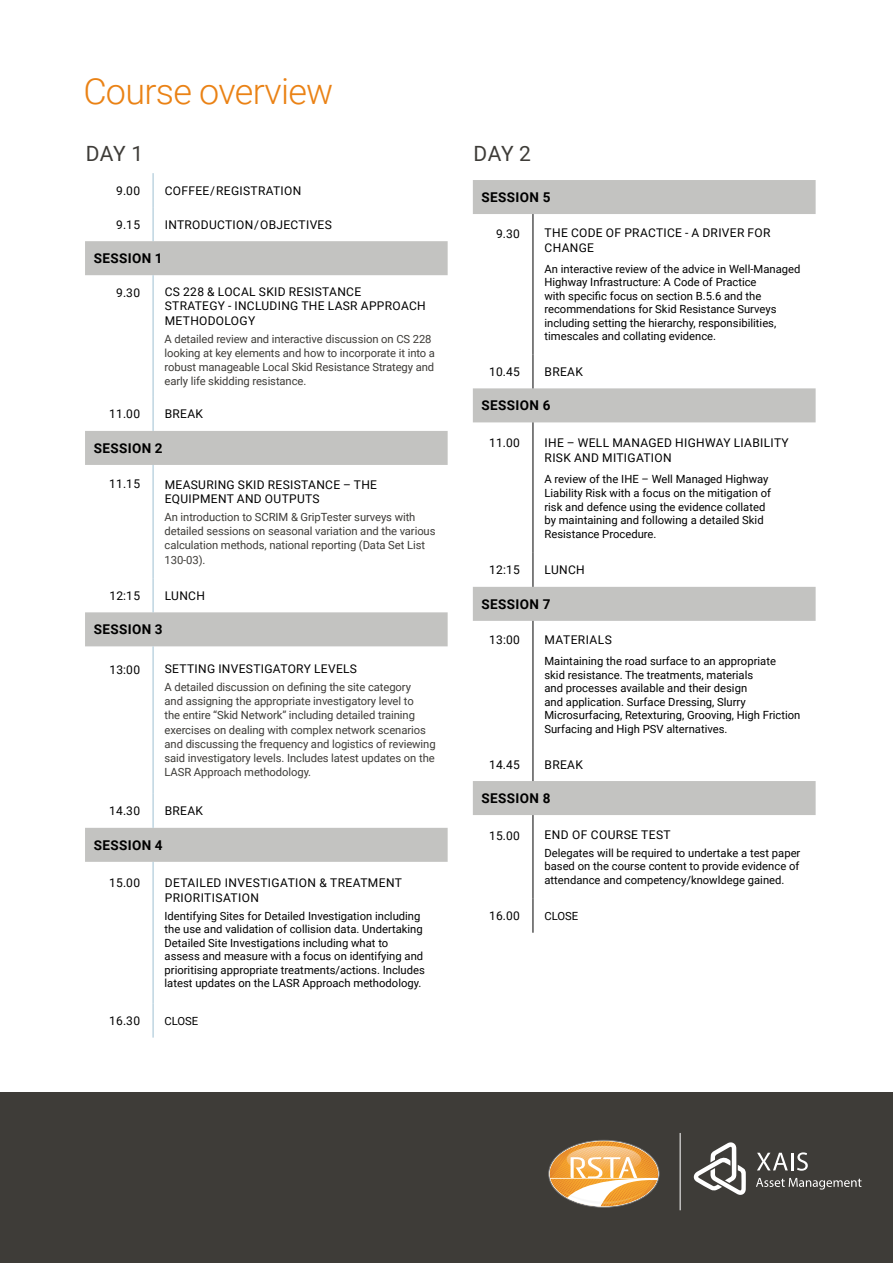
<style>
.page{position:relative;width:893px;height:1263px;background:#fff}
.page>*{position:absolute;margin:0;border:0;box-sizing:border-box;transform-origin:0 0}
.t1{font:300 36px "Roboto";letter-spacing:-.02em;color:#ea8215}
.t2{font:21px "Roboto";color:#3e3c38}
.t3{font:700 13.5px "Roboto";letter-spacing:.025em;color:#000}
.t4{font:12px/14.4px "Roboto";letter-spacing:.025em;color:#000}
.t5{font:11.25px/13.5px "Roboto";color:#000}
.t6{font:11.25px/14.2px "Roboto";letter-spacing:-.01em;color:#3e3c38}
</style>
<div class="page">
<div style="left:0;top:1093px;width:893px;height:170px;background:#3e3c38"></div>
<svg style="left:548px;top:1140px;width:112px;height:68px"></svg>
<hr style="left:680px;top:1133px;width:1px;height:77px;background:#fff">
<svg style="left:693px;top:1142px;width:53px;height:53px"></svg>
<svg style="left:757px;top:1152px;width:51px;height:19px"></svg>
<svg style="left:756px;top:1178px;width:105px;height:11px"></svg>
<svg style="left:85px;top:241px;width:363px;height:621px"></svg>
<hr style="left:153px;top:173px;width:1px;height:34px;background:#9fc0d2">
<hr style="left:153px;top:207px;width:1px;height:34px;background:#9fc0d2">
<hr style="left:153px;top:275px;width:1px;height:122px;background:#9fc0d2">
<hr style="left:153px;top:397px;width:1px;height:34px;background:#9fc0d2">
<hr style="left:153px;top:465px;width:1px;height:113px;background:#9fc0d2">
<hr style="left:153px;top:578px;width:1px;height:34px;background:#9fc0d2">
<hr style="left:153px;top:646px;width:1px;height:148px;background:#9fc0d2">
<hr style="left:153px;top:794px;width:1px;height:34px;background:#9fc0d2">
<hr style="left:153px;top:862px;width:1px;height:141px;background:#9fc0d2">
<hr style="left:153px;top:1003px;width:1px;height:34px;background:#9fc0d2">
<svg style="left:473px;top:180px;width:343px;height:635px"></svg>
<hr style="left:533px;top:214px;width:1px;height:140px;background:#000">
<hr style="left:533px;top:354px;width:1px;height:34px;background:#000">
<hr style="left:533px;top:422px;width:1px;height:131px;background:#000">
<hr style="left:533px;top:553px;width:1px;height:34px;background:#000">
<hr style="left:533px;top:621px;width:1px;height:126px;background:#000">
<hr style="left:533px;top:747px;width:1px;height:34px;background:#000">
<hr style="left:533px;top:815px;width:1px;height:84px;background:#000">
<hr style="left:533px;top:899px;width:1px;height:34px;background:#000">
<h1 class="t1" style="left:83px;top:76px;width:252px">Course overview</h1>
<h2 class="t2" style="left:86px;top:144px;width:59px">DAY 1</h2>
<p class="t4" style="left:116px;top:184px;width:25px">9.00</p>
<p class="t4" style="left:165px;top:184px;width:138px">COFFEE/REGISTRATION</p>
<p class="t4" style="left:116px;top:218px;width:25px">9.15</p>
<p class="t4" style="left:165px;top:218px;width:169px">INTRODUCTION/OBJECTIVES</p>
<p class="t3" style="left:94px;top:253px;width:70px">SESSION 1</p>
<p class="t4" style="left:116px;top:287px;width:25px">9.30</p>
<p class="t4" style="left:165px;top:285px;width:262px">CS 228 &amp; LOCAL SKID RESISTANCE<br>STRATEGY - INCLUDING THE LASR APPROACH<br>METHODOLOGY</p>
<p class="t6" style="left:165px;top:332px;width:272px">A detailed review and interactive discussion on CS 228 looking at key elements and how to incorporate it into a robust manageable Local Skid Resistance Strategy and early life skidding resistance.</p>
<p class="t4" style="left:109px;top:408px;width:33px">11.00</p>
<p class="t4" style="left:165px;top:408px;width:40px">BREAK</p>
<p class="t3" style="left:94px;top:443px;width:70px">SESSION 2</p>
<p class="t4" style="left:109px;top:478px;width:33px">11.15</p>
<p class="t4" style="left:165px;top:478px;width:214px">MEASURING SKID RESISTANCE – THE<br>EQUIPMENT AND OUTPUTS</p>
<p class="t6" style="left:165px;top:511px;width:272px">An introduction to SCRIM &amp; GripTester surveys with detailed sessions on seasonal variation and the various calculation methods, national reporting (Data Set List 130-03).</p>
<p class="t4" style="left:109px;top:589px;width:32px">12:15</p>
<p class="t4" style="left:165px;top:589px;width:42px">LUNCH</p>
<p class="t3" style="left:94px;top:624px;width:70px">SESSION 3</p>
<p class="t4" style="left:109px;top:664px;width:32px">13:00</p>
<p class="t4" style="left:165px;top:662px;width:194px">SETTING INVESTIGATORY LEVELS</p>
<p class="t6" style="left:165px;top:679px;width:273px">A detailed discussion on defining the site category<br>and assigning the appropriate investigatory level to<br>the entire “Skid Network” including detailed training exercises on dealing with complex network scenarios and discussing the frequency and logistics of reviewing said investigatory levels. Includes latest updates on the LASR Approach methodology.</p>
<p class="t4" style="left:109px;top:805px;width:33px">14.30</p>
<p class="t4" style="left:165px;top:805px;width:40px">BREAK</p>
<p class="t3" style="left:94px;top:840px;width:70px">SESSION 4</p>
<p class="t4" style="left:109px;top:876px;width:33px">15.00</p>
<p class="t4" style="left:165px;top:877px;width:239px">DETAILED INVESTIGATION &amp; TREATMENT<br>PRIORITISATION</p>
<p class="t5" style="left:165px;top:910px;width:262px">Identifying Sites for Detailed Investigation including the use and validation of collision data. Undertaking Detailed Site Investigations including what to assess and measure with a focus on identifying and prioritising appropriate treatments/actions. Includes latest updates on the LASR Approach methodology.</p>
<p class="t4" style="left:109px;top:1014px;width:33px">16.30</p>
<p class="t5" style="left:165px;top:1015px;width:35px">CLOSE</p>
<h2 class="t2" style="left:474px;top:144px;width:59px">DAY 2</h2>
<p class="t3" style="left:482px;top:192px;width:70px">SESSION 5</p>
<p class="t4" style="left:496px;top:227px;width:25px">9.30</p>
<p class="t4" style="left:545px;top:227px;width:227px">THE CODE OF PRACTICE - A DRIVER FOR<br>CHANGE</p>
<p class="t5" style="left:544px;top:263px;width:257px">An interactive review of the advice in Well-Managed Highway Infrastructure: A Code of Practice<br>with specific focus on section B.5.6 and the recommendations for Skid Resistance Surveys including setting the hierarchy, responsibilities, timescales and collating evidence.</p>
<p class="t4" style="left:489px;top:365px;width:33px">10.45</p>
<p class="t4" style="left:545px;top:365px;width:40px">BREAK</p>
<p class="t3" style="left:482px;top:400px;width:70px">SESSION 6</p>
<p class="t4" style="left:489px;top:437px;width:33px">11.00</p>
<p class="t4" style="left:545px;top:435px;width:246px;line-height:15.8px">IHE – WELL MANAGED HIGHWAY LIABILITY<br>RISK AND MITIGATION</p>
<p class="t5" style="left:544px;top:473px;width:228px">A review of the IHE – Well Managed Highway Liability Risk with a focus on the mitigation of risk and defence using the evidence collated by maintaining and following a detailed Skid Resistance Procedure.</p>
<p class="t4" style="left:489px;top:564px;width:32px">12:15</p>
<p class="t4" style="left:545px;top:564px;width:42px">LUNCH</p>
<p class="t3" style="left:482px;top:599px;width:70px">SESSION 7</p>
<p class="t4" style="left:489px;top:634px;width:32px">13:00</p>
<p class="t4" style="left:545px;top:633px;width:69px">MATERIALS</p>
<p class="t5" style="left:544px;top:655px;width:257px">Maintaining the road surface to an appropriate<br>skid resistance. The treatments, materials<br>and processes available and their design<br>and application. Surface Dressing, Slurry Microsurfacing, Retexturing, Grooving, High Friction Surfacing and High PSV alternatives.</p>
<p class="t4" style="left:489px;top:758px;width:33px">14.45</p>
<p class="t4" style="left:545px;top:758px;width:40px">BREAK</p>
<p class="t3" style="left:482px;top:793px;width:70px">SESSION 8</p>
<p class="t4" style="left:489px;top:829px;width:33px">15.00</p>
<p class="t4" style="left:545px;top:828px;width:128px">END OF COURSE TEST</p>
<p class="t5" style="left:544px;top:847px;width:257px;text-align:justify">Delegates will be required to undertake a test paper based on the course content to provide evidence of attendance and competency/knowldege gained.</p>
<p class="t4" style="left:489px;top:909px;width:33px">16.00</p>
<p class="t5" style="left:544px;top:910px;width:35px">CLOSE</p>
</div>
